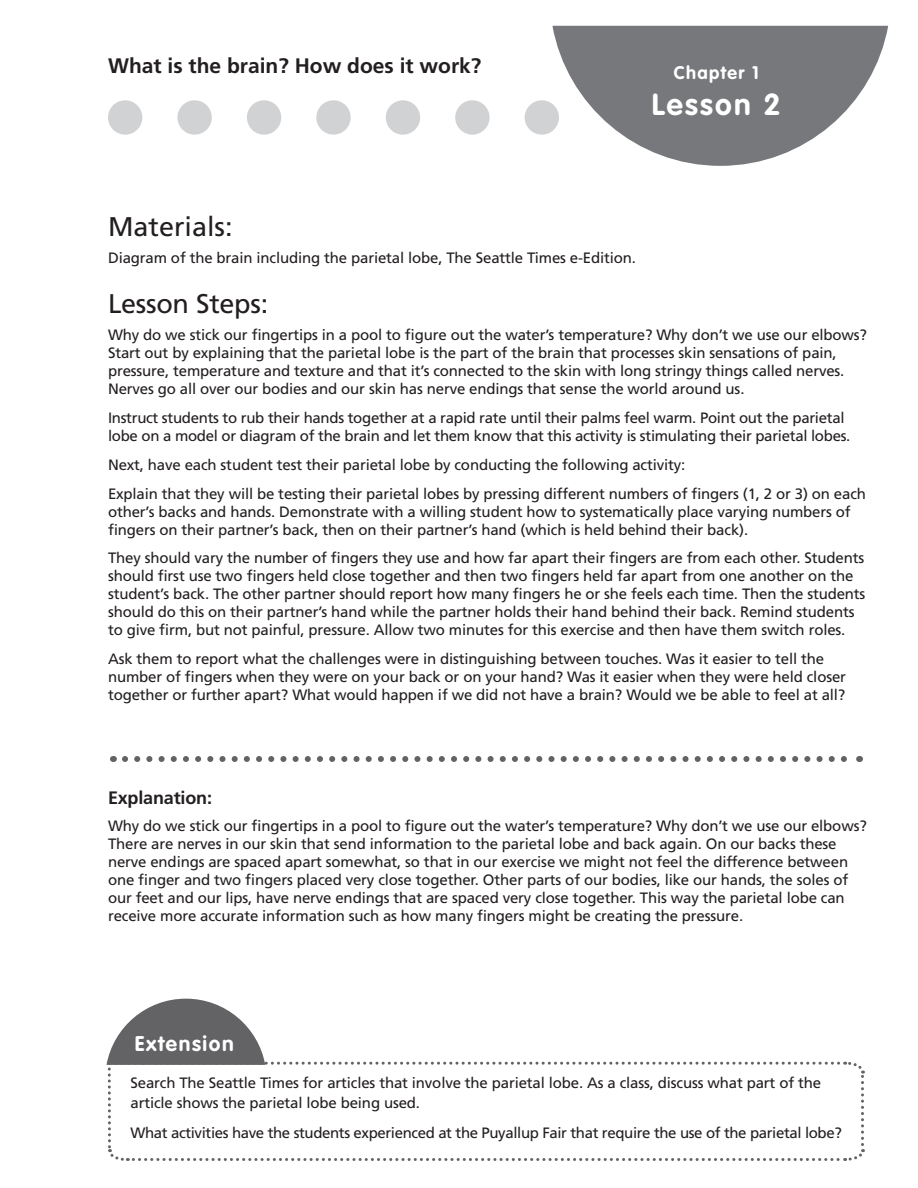
<style>
.page{position:relative;width:918px;height:1188px;background:#fff}
.page>*{position:absolute;margin:0;border:0;box-sizing:border-box;transform-origin:0 0}
.t1{font:700 30px "VAG Rounded";letter-spacing:.075em;color:#fff}
.t2{font:27px "Frutiger";letter-spacing:-.01em;color:#231f20}
.t3{font:700 21px "Frutiger";color:#231f20}
.t4{font:700 21px "VAG Rounded";letter-spacing:.075em;color:#fff}
.t5{font:700 18px "Frutiger";letter-spacing:-.01em;color:#231f20}
.t6{font:700 18px "VAG Rounded";letter-spacing:.075em;color:#fff}
.t7{font:15px/18px "Frutiger";letter-spacing:-.01em;color:#231f20}
</style>
<div class="page">
<svg style="left:106px;top:999px;width:759px;height:162px"></svg>
<svg style="left:552px;top:26px;width:336px;height:140px;fill:#76787b"></svg>
<div style="left:108px;top:100px;width:34px;height:35px;background:#d1d2d4;border-radius:50%"></div>
<div style="left:177px;top:100px;width:35px;height:35px;background:#d1d2d4;border-radius:50%"></div>
<div style="left:247px;top:100px;width:34px;height:35px;background:#d1d2d4;border-radius:50%"></div>
<div style="left:316px;top:100px;width:35px;height:35px;background:#d1d2d4;border-radius:50%"></div>
<div style="left:386px;top:100px;width:34px;height:35px;background:#d1d2d4;border-radius:50%"></div>
<div style="left:455px;top:100px;width:35px;height:35px;background:#d1d2d4;border-radius:50%"></div>
<div style="left:525px;top:100px;width:34px;height:35px;background:#d1d2d4;border-radius:50%"></div>
<svg style="left:125px;top:756px;width:722px;height:6px"></svg>
<p class="t3" style="left:108px;top:54px;width:375px">What is the brain? How does it work?</p>
<p class="t6" style="left:674px;top:62px;width:86px">Chapter 1</p>
<p class="t1" style="left:652px;top:86px;width:130px">Lesson 2</p>
<p class="t2" style="left:108px;top:211px;width:126px">Materials:</p>
<p class="t7" style="left:108px;top:249px;width:530px">Diagram of the brain including the parietal lobe, The Seattle Times e-Edition.</p>
<p class="t2" style="left:108px;top:288px;width:162px">Lesson Steps:</p>
<p class="t7" style="left:108px;top:326px;width:761px">Why do we stick our fingertips in a pool to figure out the water’s temperature? Why don’t we use our elbows?<br>Start out by explaining that the parietal lobe is the part of the brain that processes skin sensations of pain, pressure, temperature and texture and that it’s connected to the skin with long stringy things called nerves.<br>Nerves go all over our bodies and our skin has nerve endings that sense the world around us.</p>
<p class="t7" style="left:108px;top:409px;width:744px">Instruct students to rub their hands together at a rapid rate until their palms feel warm. Point out the parietal lobe on a model or diagram of the brain and let them know that this activity is stimulating their parietal lobes.</p>
<p class="t7" style="left:108px;top:456px;width:579px">Next, have each student test their parietal lobe by conducting the following activity:</p>
<p class="t7" style="left:108px;top:484px;width:760px">Explain that they will be testing their parietal lobes by pressing different numbers of fingers (1, 2 or 3) on each other’s backs and hands. Demonstrate with a willing student how to systematically place varying numbers of fingers on their partner’s back, then on their partner’s hand (which is held behind their back).</p>
<p class="t7" style="left:108px;top:549px;width:759px">They should vary the number of fingers they use and how far apart their fingers are from each other. Students should first use two fingers held close together and then two fingers held far apart from one another on the student’s back. The other partner should report how many fingers he or she feels each time. Then the students should do this on their partner’s hand while the partner holds their hand behind their back. Remind students to give firm, but not painful, pressure. Allow two minutes for this exercise and then have them switch roles.</p>
<p class="t7" style="left:108px;top:650px;width:740px">Ask them to report what the challenges were in distinguishing between touches. Was it easier to tell the number of fingers when they were on your back or on your hand? Was it easier when they were held closer together or further apart? What would happen if we did not have a brain? Would we be able to feel at all?</p>
<p class="t5" style="left:108px;top:787px;width:106px">Explanation:</p>
<p class="t7" style="left:108px;top:817px;width:760px">Why do we stick our fingertips in a pool to figure out the water’s temperature? Why don’t we use our elbows?<br>There are nerves in our skin that send information to the parietal lobe and back again. On our backs these nerve endings are spaced apart somewhat, so that in our exercise we might not feel the difference between one finger and two fingers placed very close together. Other parts of our bodies, like our hands, the soles of our feet and our lips, have nerve endings that are spaced very close together. This way the parietal lobe can receive more accurate information such as how many fingers might be creating the pressure.</p>
<p class="t4" style="left:135px;top:1032px;width:100px">Extension</p>
<p class="t7" style="left:130px;top:1073px;width:692px;line-height:19.5px">Search The Seattle Times for articles that involve the parietal lobe. As a class, discuss what part of the article shows the parietal lobe being used.</p>
<p class="t7" style="left:130px;top:1123px;width:713px">What activities have the students experienced at the Puyallup Fair that require the use of the parietal lobe?</p>
</div>
